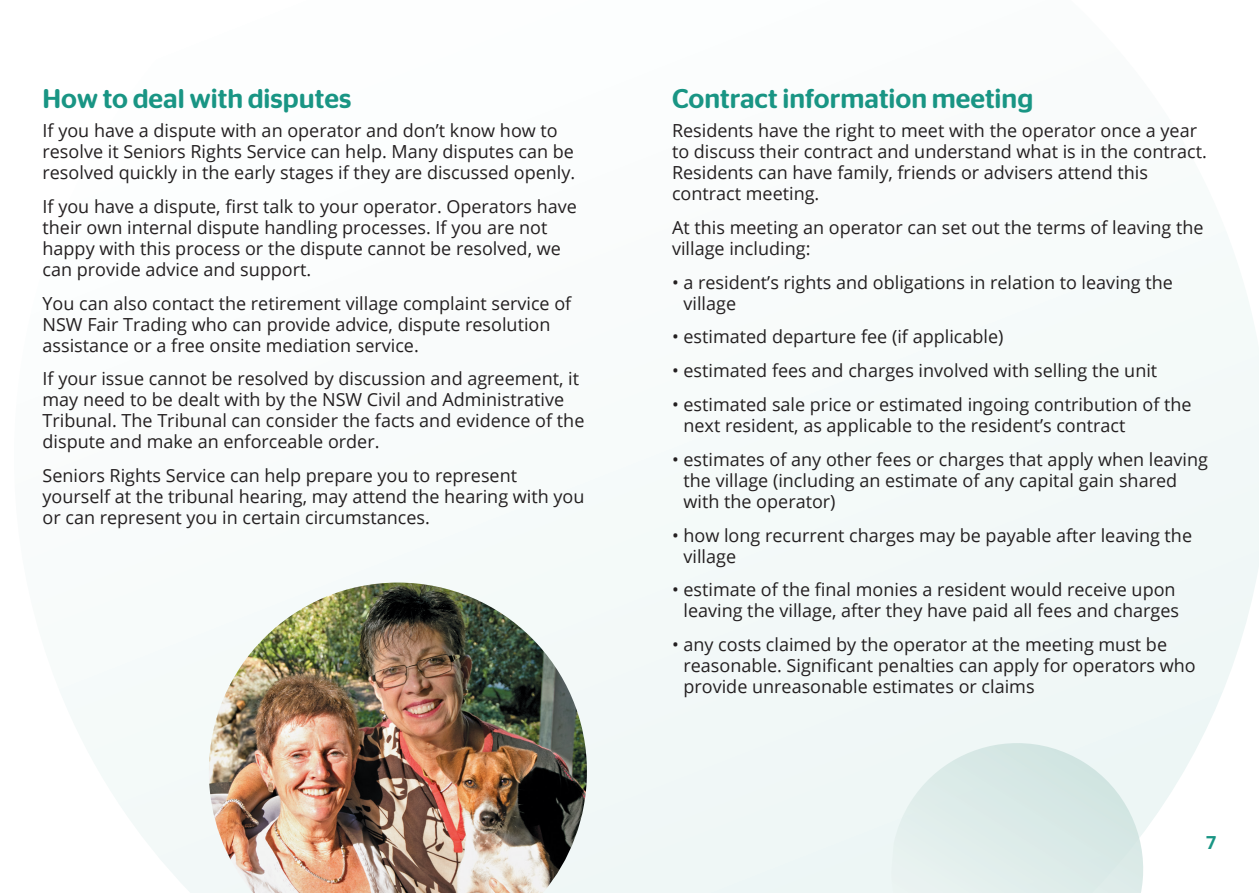
<style>
.page{position:relative;width:1259px;height:893px;background:#fff}
.page>*{position:absolute;margin:0;border:0;box-sizing:border-box;transform-origin:0 0}
.page_head{font:500 27px "Stag Sans Round";color:#199584}
.t1{font:18px/21px "Open Sans";color:#231f20}
.t2{font:700 18px "Open Sans";color:#199584}
</style>
<div class="page">
<div style="left:89px;top:296px;width:1170px;height:597px;background:#f5faf9"></div>
<img style="left:209px;top:583px;width:378px;height:310px">
<svg style="left:891px;top:743px;width:255px;height:150px;background:#dfedea"></svg>
<p class="page_head" style="left:43px;top:83px;width:310px">How to deal with disputes</p>
<p class="t1" style="left:43px;top:120px;width:534px">If you have a dispute with an operator and don’t know how to resolve it Seniors Rights Service can help. Many disputes can be resolved quickly in the early stages if they are discussed openly.</p>
<p class="t1" style="left:43px;top:195px;width:536px">If you have a dispute, first talk to your operator. Operators have their own internal dispute handling processes. If you are not happy with this process or the dispute cannot be resolved, we can provide advice and support.</p>
<p class="t1" style="left:43px;top:292px;width:530px">You can also contact the retirement village complaint service of<br>NSW Fair Trading who can provide advice, dispute resolution assistance or a free onsite mediation service.</p>
<p class="t1" style="left:43px;top:368px;width:543px">If your issue cannot be resolved by discussion and agreement, it may need to be dealt with by the NSW Civil and Administrative Tribunal. The Tribunal can consider the facts and evidence of the dispute and make an enforceable order.</p>
<p class="t1" style="left:43px;top:465px;width:543px">Seniors Rights Service can help prepare you to represent yourself at the tribunal hearing, may attend the hearing with you or can represent you in certain circumstances.</p>
<p class="page_head" style="left:672px;top:83px;width:363px">Contract information meeting</p>
<p class="t1" style="left:672px;top:120px;width:536px">Residents have the right to meet with the operator once a year to discuss their contract and understand what is in the contract.<br>Residents can have family, friends or advisers attend this contract meeting.</p>
<p class="t1" style="left:672px;top:216px;width:533px">At this meeting an operator can set out the terms of leaving the village including:</p>
<p class="t1" style="left:683px;top:271px;width:491px;text-indent:-11px">• a resident’s rights and obligations in relation to leaving the village</p>
<p class="t1" style="left:672px;top:326px;width:333px">• estimated departure fee (if applicable)</p>
<p class="t1" style="left:672px;top:360px;width:487px">• estimated fees and charges involved with selling the unit</p>
<p class="t1" style="left:683px;top:393px;width:510px;text-indent:-11px">• estimated sale price or estimated ingoing contribution of the next resident, as applicable to the resident’s contract</p>
<p class="t1" style="left:683px;top:448px;width:526px;text-indent:-11px">• estimates of any other fees or charges that apply when leaving the village (including an estimate of any capital gain shared with the operator)</p>
<p class="t1" style="left:683px;top:524px;width:510px;text-indent:-11px">• how long recurrent charges may be payable after leaving the village</p>
<p class="t1" style="left:672px;top:579px;width:508px;text-align:right">• estimate of the final monies a resident would receive upon leaving the village, after they have paid all fees and charges</p>
<p class="t1" style="left:683px;top:633px;width:514px;text-indent:-11px">• any costs claimed by the operator at the meeting must be reasonable. Significant penalties can apply for operators who provide unreasonable estimates or claims</p>
<p class="t2" style="left:1206px;top:830px;width:12px">7</p>
</div>
